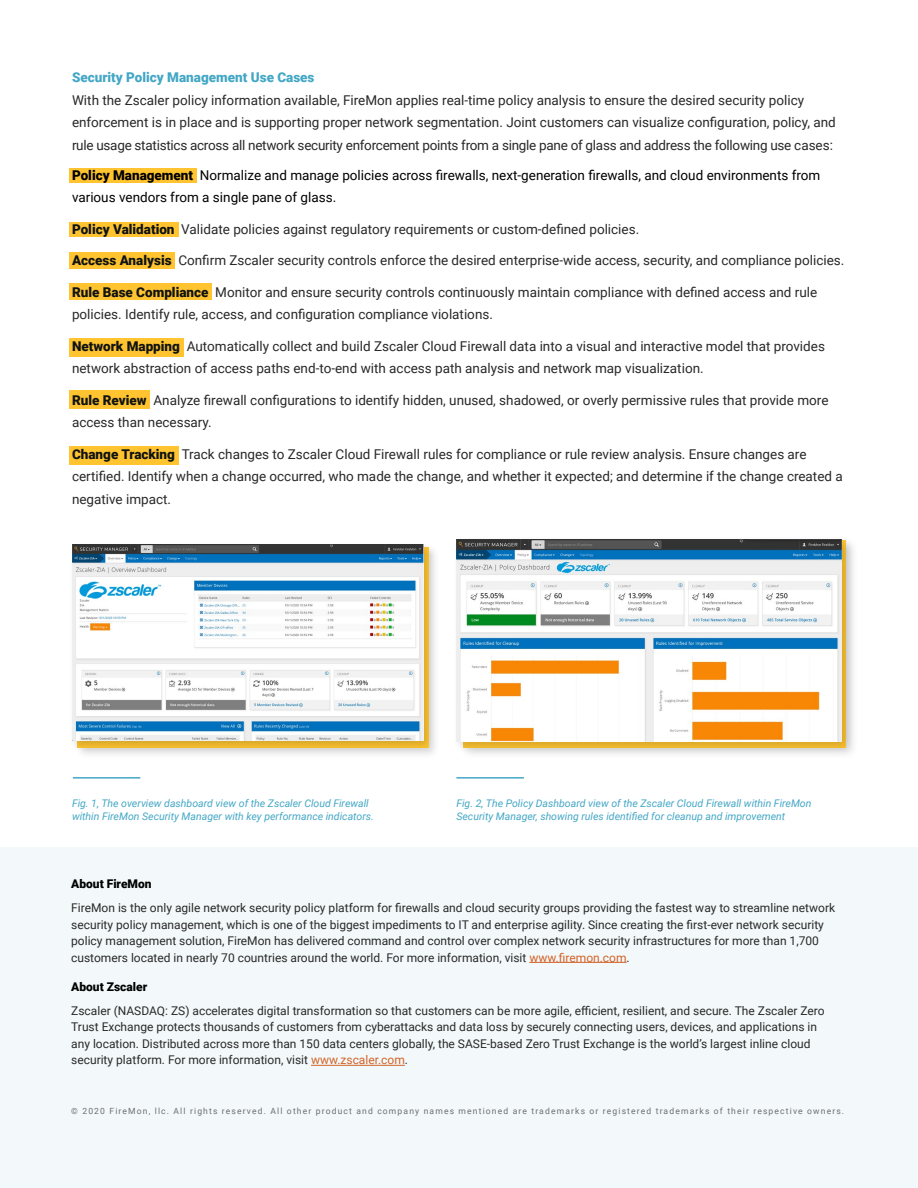
<style>
.page{position:relative;width:918px;height:1188px;background:#fff}
.page>*{position:absolute;margin:0;border:0;box-sizing:border-box;transform-origin:0 0}
.t1{font:13.5px/22.5px "Roboto";color:#292829}
.t2{font:13.5px/22.5px "Roboto";color:#000}
.t3{font:900 13.5px "Roboto";color:#43a7c5}
.t4{font:12px/16.5px "Roboto";color:#292829}
.t5{font:900 12px "Roboto";color:#000101}
.t6{font:italic 10.5px/12.6px "Roboto";color:#43a7c5}
.t7{font:8.55px "Roboto";letter-spacing:.135em;color:#6d6e71}
.s1{font-weight:900}
.s2{font-weight:900;color:#101311}
.s3{color:#d36228}
</style>
<div class="page">
<div style="left:0;top:848px;width:918px;height:340px;background:#f3f9fa"></div>
<div style="left:69px;top:168px;width:128px;height:15px;background:#ffc42f"></div>
<div style="left:69px;top:252px;width:106px;height:16px;background:#ffc42f"></div>
<div style="left:69px;top:222px;width:109px;height:15px;background:#ffc42f"></div>
<div style="left:69px;top:284px;width:143px;height:16px;background:#ffc42f"></div>
<div style="left:69px;top:338px;width:115px;height:19px;background:#ffc42f"></div>
<div style="left:69px;top:390px;width:81px;height:19px;background:#ffc42f"></div>
<div style="left:69px;top:446px;width:109px;height:19px;background:#ffc42f"></div>
<div style="left:74px;top:544px;width:366px;height:215px;background:#f9f9f9"></div>
<div style="left:68px;top:541px;width:367px;height:212px;background:#000;opacity:.16"></div>
<img style="left:72px;top:544px;width:351px;height:197px">
<div style="left:452px;top:535px;width:402px;height:219px;background:#000;opacity:.16"></div>
<img style="left:456px;top:539px;width:385px;height:203px">
<hr style="left:73px;top:777px;width:67px;height:2px;background:#43a7c5">
<hr style="left:456px;top:777px;width:68px;height:2px;background:#43a7c5">
<hr style="left:529px;top:962px;width:98px;height:1px;background:#d36228">
<hr style="left:311px;top:1065px;width:94px;height:1px;background:#d36228">
<p class="t3" style="left:72px;top:68px;width:244px">Security Policy Management Use Cases</p>
<p class="t1" style="left:72px;top:88px;width:765px">With the Zscaler policy information available, FireMon applies real-time policy analysis to ensure the desired security policy enforcement is in place and is supporting proper network segmentation. Joint customers can visualize configuration, policy, and rule usage statistics across all network security enforcement points from a single pane of glass and address the following use cases:</p>
<p class="t2" style="left:72px;top:163px;width:750px"><span class="s1">Policy Management</span> Normalize and manage policies across firewalls, next-generation firewalls, and cloud environments from various vendors from a single pane of glass.</p>
<p class="t1" style="left:72px;top:217px;width:569px"><span class="s2">Policy Validation</span> Validate policies against regulatory requirements or custom-defined policies.</p>
<p class="t1" style="left:72px;top:249px;width:774px"><span class="s2">Access Analysis</span> Confirm Zscaler security controls enforce the desired enterprise-wide access, security, and compliance policies.</p>
<p class="t1" style="left:72px;top:280px;width:747px"><span class="s2">Rule Base Compliance</span> Monitor and ensure security controls continuously maintain compliance with defined access and rule policies. Identify rule, access, and configuration compliance violations.</p>
<p class="t1" style="left:72px;top:334px;width:755px"><span class="s2">Network Mapping</span> Automatically collect and build Zscaler Cloud Firewall data into a visual and interactive model that provides network abstraction of access paths end-to-end with access path analysis and network map visualization.</p>
<p class="t1" style="left:72px;top:388px;width:758px"><span class="s2">Rule Review</span> Analyze firewall configurations to identify hidden, unused, shadowed, or overly permissive rules that provide more access than necessary.</p>
<p class="t1" style="left:72px;top:442px;width:772px"><span class="s2">Change Tracking</span> Track changes to Zscaler Cloud Firewall rules for compliance or rule review analysis. Ensure changes are certified. Identify when a change occurred, who made the change, and whether it expected; and determine if the change created a negative impact.</p>
<p class="t6" style="left:72px;top:797px;width:303px">Fig. 1, The overview dashboard view of the Zscaler Cloud Firewall within FireMon Security Manager with key performance indicators.</p>
<p class="t6" style="left:456px;top:797px;width:357px">Fig. 2, The Policy Dashboard view of the Zscaler Cloud Firewall within FireMon<br>Security Manager, showing rules identified for cleanup and improvement</p>
<p class="t5" style="left:71px;top:875px;width:82px">About FireMon</p>
<p class="t4" style="left:71px;top:899px;width:765px">FireMon is the only agile network security policy platform for firewalls and cloud security groups providing the fastest way to streamline network security policy management, which is one of the biggest impediments to IT and enterprise agility. Since creating the first-ever network security policy management solution, FireMon has delivered command and control over complex network security infrastructures for more than 1,700 customers located in nearly 70 countries around the world. For more information, visit <span class="s3">www.firemon.com</span>.</p>
<p class="t5" style="left:71px;top:978px;width:77px">About Zscaler</p>
<p class="t4" style="left:71px;top:1002px;width:755px">Zscaler (NASDAQ: ZS) accelerates digital transformation so that customers can be more agile, efficient, resilient, and secure. The Zscaler Zero Trust Exchange protects thousands of customers from cyberattacks and data loss by securely connecting users, devices, and applications in any location. Distributed across more than 150 data centers globally, the SASE-based Zero Trust Exchange is the world’s largest inline cloud security platform. For more information, visit <span class="s3">www.zscaler.com</span>.</p>
<p class="t7" style="left:71px;top:1105px;width:774px">© 2020 FireMon, llc. All rights reserved. All other product and company names mentioned are trademarks or registered trademarks of their respective owners.</p>
</div>
